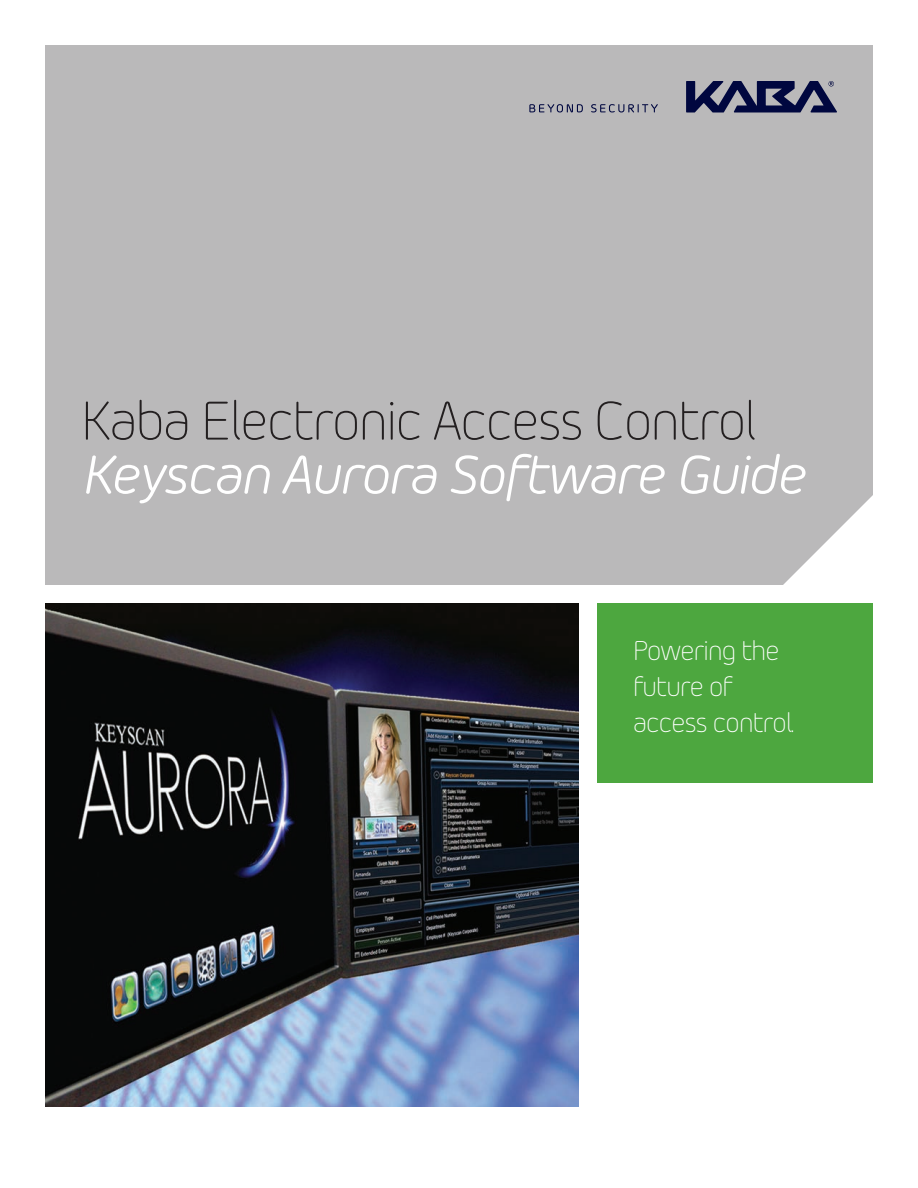
<style>
.page{position:relative;width:918px;height:1188px;background:#fff}
.page>*{position:absolute;margin:0;border:0;box-sizing:border-box;transform-origin:0 0}
.t1{font:300 54px "Morebi Rounded";letter-spacing:-.03em;color:#231f20}
.t2{font:italic 54px "Morebi Rounded";letter-spacing:-.03em;color:#fff}
.t3{font:300 27px/36px "Morebi Rounded";letter-spacing:-.03em;color:#fff}
</style>
<div class="page">
<img style="left:45px;top:603px;width:534px;height:504px">
<div style="left:45px;top:45px;width:828px;height:540px;background:#bab9ba"></div>
<div style="left:597px;top:603px;width:276px;height:180px;background:#4da73f"></div>
<svg style="left:686px;top:81px;width:151px;height:31px;background:#4a4e70"></svg>
<svg style="left:529px;top:104px;width:129px;height:8px"></svg>
<h1 class="t1" style="left:81px;top:385px;width:677px">Kaba Electronic Access Control</h1>
<h1 class="t2" style="left:81px;top:436px;width:726px">Keyscan Aurora Software Guide</h1>
<p class="t3" style="left:633px;top:631px;width:162px">Powering the future of access control.</p>
</div>
